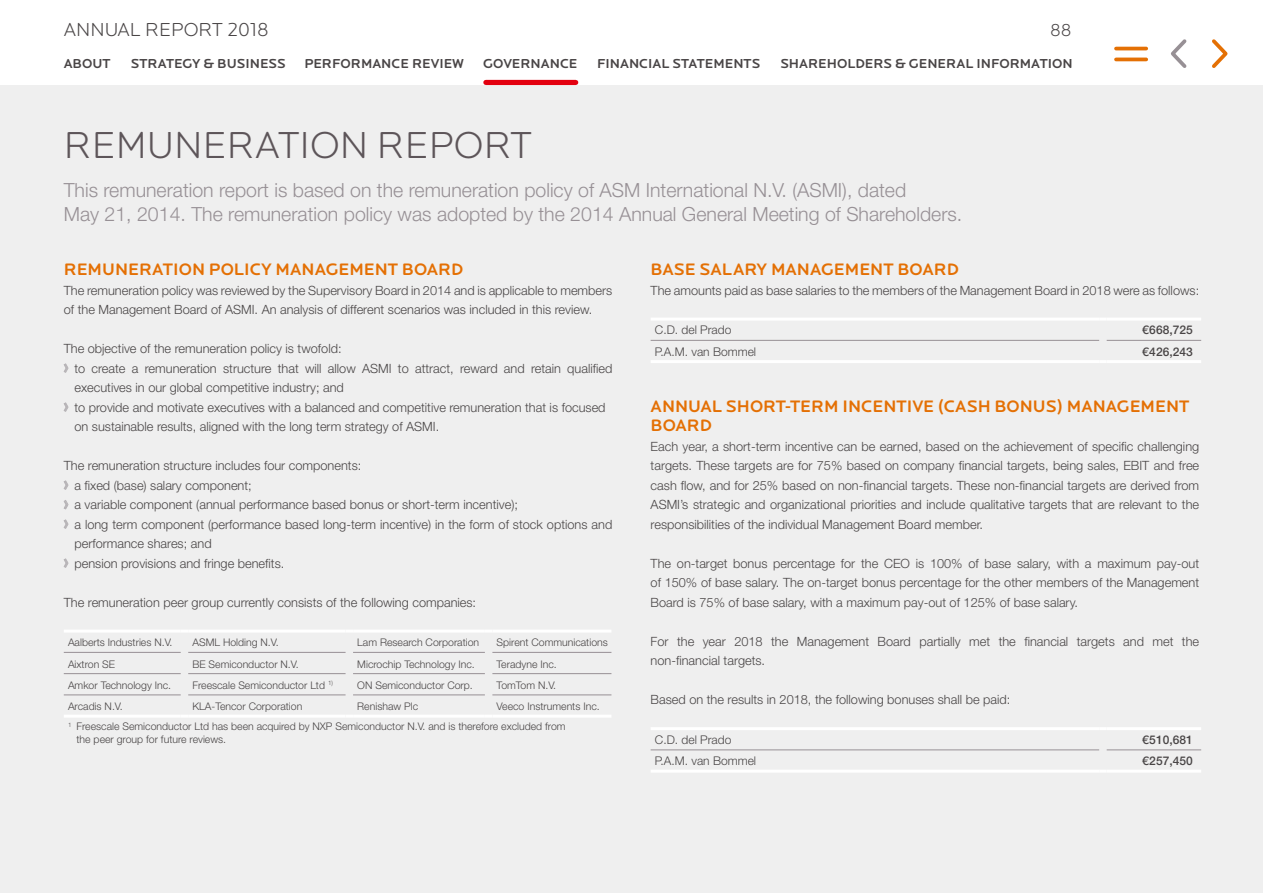
<style>
.page{position:relative;width:1263px;height:893px;background:#fff}
.page>*{position:absolute;margin:0;border:0;box-sizing:border-box;transform-origin:0 0}
.t1{font:300 39px "Locator Display";color:#5d5559}
.t2{font:300 19.5px/24px "Helvetica Neue LT Std";color:#979095}
.t3{font:300 19.5px "Locator Display";color:#494546}
.t4{font:300 18px "Locator Display";color:#494546}
.t5{font:500 17.25px/19.5px "Locator Display";color:#e47004}
.t6{font:500 13.5px "Locator Display";color:#494546}
.t7{font:300 12.75px/19.5px "Helvetica Neue LT Std";color:#494546}
.t8{font:300 12px "Helvetica Neue LT Std";color:#494546}
.t9{font:500 12px "Helvetica Neue LT Std";color:#494546}
.t10{font:300 10.5px/19.8px "Helvetica Neue LT Std";color:#494546}
.s1{font-family:"Futura Std";font-weight:700;font-stretch:condensed;font-size:18px;color:#b7b4b7}
</style>
<div class="page">
<div style="left:0;top:85px;width:1263px;height:808px;background:#efefef"></div>
<svg style="left:1212px;top:39px;width:16px;height:29px"></svg>
<svg style="left:1171px;top:39px;width:16px;height:29px"></svg>
<hr style="left:1116px;top:47px;width:30px;height:3px;background:#e47004">
<hr style="left:1116px;top:58px;width:30px;height:3px;background:#e47004">
<div style="left:486px;top:80px;width:90px;height:5px;background:#e3000f"></div>
<svg style="left:63px;top:363px;width:6px;height:10px"></svg>
<svg style="left:63px;top:402px;width:6px;height:10px"></svg>
<svg style="left:63px;top:480px;width:6px;height:10px"></svg>
<svg style="left:64px;top:500px;width:5px;height:10px"></svg>
<svg style="left:63px;top:519px;width:6px;height:10px"></svg>
<svg style="left:63px;top:558px;width:6px;height:10px"></svg>
<hr style="left:64px;top:652px;width:117px;height:1px;background:#979095">
<hr style="left:188px;top:652px;width:158px;height:1px;background:#979095">
<hr style="left:353px;top:652px;width:132px;height:1px;background:#979095">
<hr style="left:492px;top:652px;width:119px;height:1px;background:#979095">
<hr style="left:64px;top:673px;width:117px;height:1px;background:#979095">
<hr style="left:188px;top:673px;width:158px;height:1px;background:#979095">
<hr style="left:353px;top:673px;width:132px;height:1px;background:#979095">
<hr style="left:492px;top:673px;width:119px;height:1px;background:#979095">
<hr style="left:64px;top:695px;width:117px;height:1px;background:#979095">
<hr style="left:188px;top:695px;width:158px;height:1px;background:#979095">
<hr style="left:353px;top:695px;width:132px;height:1px;background:#979095">
<hr style="left:492px;top:695px;width:119px;height:1px;background:#979095">
<hr style="left:64px;top:715px;width:117px;height:3px;background:#fff">
<svg style="left:181px;top:715px;width:7px;height:2px"></svg>
<hr style="left:188px;top:715px;width:158px;height:3px;background:#fff">
<svg style="left:346px;top:715px;width:7px;height:2px"></svg>
<hr style="left:353px;top:715px;width:132px;height:3px;background:#fff">
<svg style="left:485px;top:715px;width:7px;height:2px"></svg>
<hr style="left:492px;top:715px;width:119px;height:3px;background:#fff">
<hr style="left:64px;top:630px;width:117px;height:3px;background:#fff">
<svg style="left:181px;top:630px;width:7px;height:2px"></svg>
<hr style="left:188px;top:630px;width:158px;height:3px;background:#fff">
<svg style="left:346px;top:630px;width:7px;height:2px"></svg>
<hr style="left:353px;top:630px;width:132px;height:3px;background:#fff">
<svg style="left:485px;top:630px;width:7px;height:2px"></svg>
<hr style="left:492px;top:630px;width:119px;height:3px;background:#fff">
<hr style="left:651px;top:340px;width:448px;height:1px;background:#979095">
<hr style="left:1107px;top:340px;width:94px;height:1px;background:#979095">
<hr style="left:651px;top:360px;width:448px;height:3px;background:#fff">
<svg style="left:1099px;top:360px;width:8px;height:3px"></svg>
<hr style="left:1107px;top:360px;width:94px;height:3px;background:#fff">
<hr style="left:651px;top:318px;width:448px;height:3px;background:#fff">
<svg style="left:1099px;top:318px;width:8px;height:2px"></svg>
<hr style="left:1107px;top:318px;width:94px;height:3px;background:#fff">
<hr style="left:651px;top:750px;width:448px;height:1px;background:#979095">
<hr style="left:1107px;top:750px;width:94px;height:1px;background:#979095">
<hr style="left:651px;top:770px;width:448px;height:3px;background:#fff">
<svg style="left:1099px;top:770px;width:8px;height:2px"></svg>
<hr style="left:1107px;top:770px;width:94px;height:3px;background:#fff">
<hr style="left:651px;top:727px;width:448px;height:3px;background:#fff">
<svg style="left:1099px;top:727px;width:8px;height:3px"></svg>
<hr style="left:1107px;top:727px;width:94px;height:3px;background:#fff">
<h2 class="t3" style="left:64px;top:19px;width:206px">ANNUAL REPORT 2018</h2>
<p class="t6" style="left:64px;top:56px;width:48px">ABOUT</p>
<p class="t6" style="left:131px;top:56px;width:157px">STRATEGY &amp; BUSINESS</p>
<p class="t6" style="left:304px;top:56px;width:161px">PERFORMANCE REVIEW</p>
<p class="t6" style="left:483px;top:56px;width:96px">GOVERNANCE</p>
<p class="t6" style="left:597px;top:56px;width:165px">FINANCIAL STATEMENTS</p>
<p class="t6" style="left:780px;top:56px;width:294px">SHAREHOLDERS &amp; GENERAL INFORMATION</p>
<h3 class="t4" style="left:1050px;top:21px;width:23px">88</h3>
<h1 class="t1" style="left:64px;top:125px;width:470px">REMUNERATION REPORT</h1>
<h2 class="t2" style="left:64px;top:178px;width:900px">This remuneration report is based on the remuneration policy of ASM International N.V. (ASMI), dated<br>May 21, 2014. The remuneration policy was adopted by the 2014 Annual General Meeting of Shareholders.</h2>
<h3 class="t5" style="left:64px;top:260px;width:401px">REMUNERATION POLICY MANAGEMENT BOARD</h3>
<p class="t7" style="left:64px;top:280px;width:550px">The remuneration policy was reviewed by the Supervisory Board in 2014 and is applicable to members of the Management Board of ASMI. An analysis of different scenarios was included in this review.</p>
<p class="t7" style="left:64px;top:339px;width:279px">The objective of the remuneration policy is twofold:</p>
<p class="t7" style="left:64px;top:358px;width:550px"><span class="s1">›</span> to create a remuneration structure that will allow ASMI to attract, reward and retain qualified</p>
<p class="t7" style="left:74px;top:378px;width:271px">executives in our global competitive industry; and</p>
<p class="t7" style="left:64px;top:397px;width:543px"><span class="s1">›</span> to provide and motivate executives with a balanced and competitive remuneration that is focused</p>
<p class="t7" style="left:74px;top:417px;width:366px">on sustainable results, aligned with the long term strategy of ASMI.</p>
<p class="t7" style="left:64px;top:456px;width:299px">The remuneration structure includes four components:</p>
<p class="t7" style="left:64px;top:475px;width:189px"><span class="s1">›</span> a fixed (base) salary component;</p>
<p class="t7" style="left:64px;top:495px;width:456px"><span class="s1">›</span> a variable component (annual performance based bonus or short-term incentive);</p>
<p class="t7" style="left:64px;top:514px;width:550px"><span class="s1">›</span> a long term component (performance based long-term incentive) in the form of stock options and</p>
<p class="t7" style="left:74px;top:534px;width:139px">performance shares; and</p>
<p class="t7" style="left:64px;top:553px;width:222px"><span class="s1">›</span> pension provisions and fringe benefits.</p>
<p class="t7" style="left:64px;top:592px;width:414px">The remuneration peer group currently consists of the following companies:</p>
<p class="t10" style="left:68px;top:633px;width:106px">Aalberts Industries N.V.</p>
<p class="t10" style="left:192px;top:633px;width:88px">ASML Holding N.V.</p>
<p class="t10" style="left:357px;top:633px;width:123px">Lam Research Corporation</p>
<p class="t10" style="left:497px;top:633px;width:113px">Spirent Communications</p>
<p class="t10" style="left:68px;top:654px;width:49px">Aixtron SE</p>
<p class="t10" style="left:192px;top:654px;width:108px">BE Semiconductor N.V.</p>
<p class="t10" style="left:357px;top:654px;width:119px">Microchip Technology Inc.</p>
<p class="t10" style="left:497px;top:654px;width:62px">Teradyne Inc.</p>
<p class="t10" style="left:68px;top:675px;width:105px">Amkor Technology Inc.</p>
<p class="t10" style="left:192px;top:675px;width:142px">Freescale Semiconductor Ltd <sup>1)</sup></p>
<p class="t10" style="left:357px;top:675px;width:117px">ON Semiconductor Corp.</p>
<p class="t10" style="left:497px;top:675px;width:61px">TomTom N.V.</p>
<p class="t10" style="left:68px;top:696px;width:56px">Arcadis N.V.</p>
<p class="t10" style="left:192px;top:696px;width:111px">KLA-Tencor Corporation</p>
<p class="t10" style="left:357px;top:696px;width:62px">Renishaw Plc</p>
<h3 class="t5" style="left:651px;top:260px;width:310px">BASE SALARY MANAGEMENT BOARD</h3>
<p class="t7" style="left:651px;top:280px;width:550px">The amounts paid as base salaries to the members of the Management Board in 2018 were as follows:</p>
<p class="t8" style="left:655px;top:323px;width:78px">C.D. del Prado</p>
<p class="t9" style="left:1143px;top:323px;width:52px">€668,725</p>
<p class="t8" style="left:655px;top:344px;width:103px">P.A.M. van Bommel</p>
<p class="t9" style="left:1143px;top:344px;width:52px">€426,243</p>
<h3 class="t5" style="left:651px;top:396px;width:540px">ANNUAL SHORT-TERM INCENTIVE (CASH BONUS) MANAGEMENT<br>BOARD</h3>
<p class="t7" style="left:651px;top:436px;width:550px;text-align:justify">Each year, a short-term incentive can be earned, based on the achievement of specific challenging targets. These targets are for 75% based on company financial targets, being sales, EBIT and free cash flow, and for 25% based on non-financial targets. These non-financial targets are derived from ASMI’s strategic and organizational priorities and include qualitative targets that are relevant to the responsibilities of the individual Management Board member.</p>
<p class="t7" style="left:651px;top:553px;width:550px;text-align:justify">The on-target bonus percentage for the CEO is 100% of base salary, with a maximum pay-out of 150% of base salary. The on-target bonus percentage for the other members of the Management Board is 75% of base salary, with a maximum pay-out of 125% of base salary.</p>
<p class="t7" style="left:651px;top:631px;width:550px">For the year 2018 the Management Board partially met the financial targets and met the non-financial targets.</p>
<p class="t7" style="left:651px;top:689px;width:361px">Based on the results in 2018, the following bonuses shall be paid:</p>
<p class="t8" style="left:655px;top:732px;width:78px">C.D. del Prado</p>
<p class="t9" style="left:1143px;top:732px;width:52px">€510,681</p>
<p class="t8" style="left:655px;top:754px;width:103px">P.A.M. van Bommel</p>
<p class="t9" style="left:1143px;top:754px;width:52px">€257,450</p>
<p class="t10" style="left:68px;top:696px;width:533px;text-indent:429px">Veeco Instruments Inc.<br><sup>1</sup> Freescale Semiconductor Ltd has been acquired by NXP Semiconductor N.V. and is therefore excluded from</p>
<p class="t10" style="left:77px;top:729px;width:151px">the peer group for future reviews.</p>
</div>
